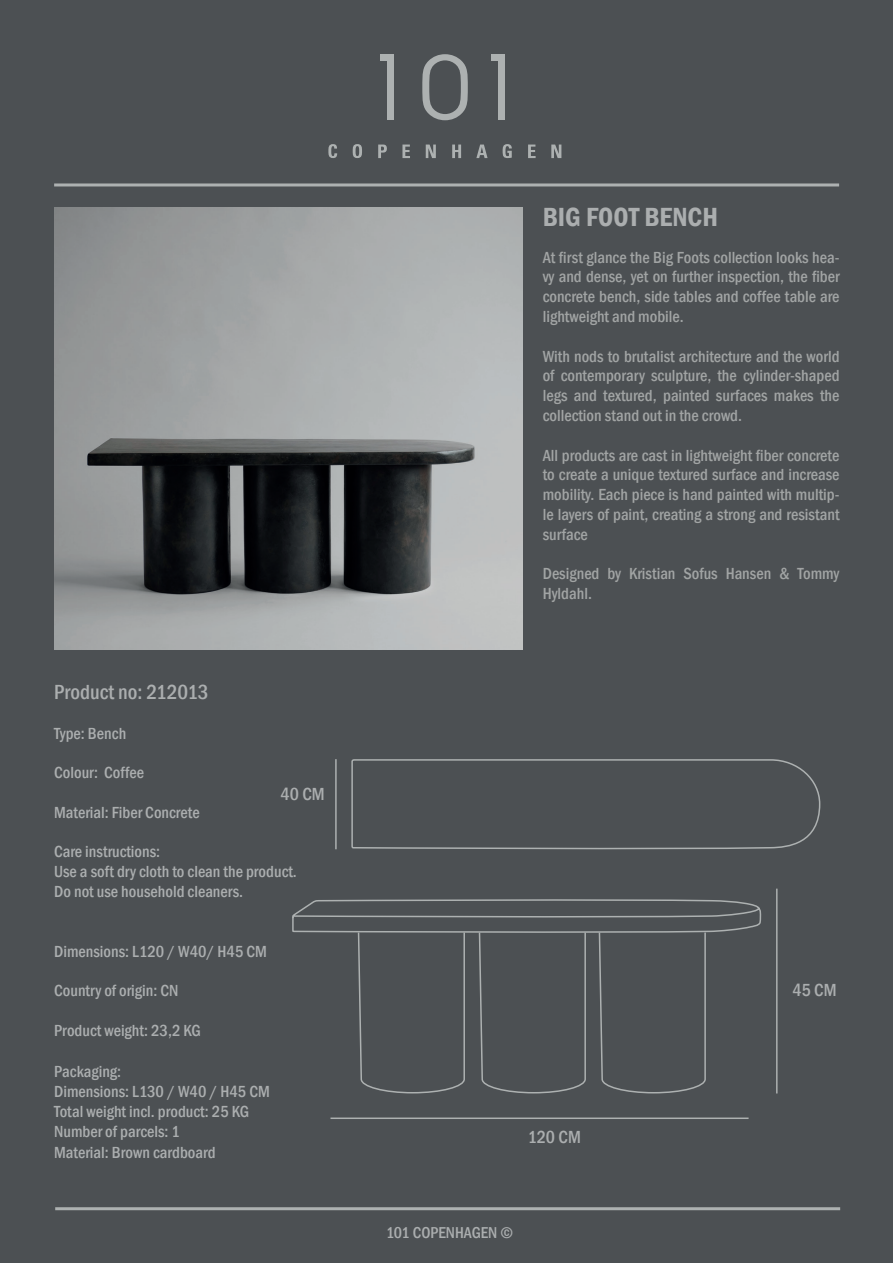
<style>
.page{position:relative;width:893px;height:1263px;background:#4c5053}
.page>*{position:absolute;margin:0;border:0;box-sizing:border-box;transform-origin:0 0}
.t1{font:600 condensed 27px "Franklin Gothic";color:#abaeaf}
.t2{font:500 condensed 21px "Franklin Gothic";color:#abaeaf}
.t3{font:500 condensed 18px "Franklin Gothic";color:#abaeaf}
.t4{font:500 condensed 16.5px/19.8px "Franklin Gothic";color:#a1a4a4;text-align:justify}
.t5{font:500 condensed 16.5px/19.8px "Franklin Gothic";color:#abaeaf}
.t6{font:500 condensed 16.2px "Franklin Gothic";color:#abaeaf}
</style>
<div class="page">
<img style="left:54px;top:207px;width:469px;height:442px">
<svg style="left:422px;top:54px;width:46px;height:66px"></svg>
<div style="left:498px;top:58px;width:6px;height:62px;background:#adb1b1"></div>
<div style="left:491px;top:54px;width:13px;height:7px;background:#adb1b1"></div>
<div style="left:387px;top:58px;width:7px;height:62px;background:#adb1b1"></div>
<div style="left:380px;top:54px;width:13px;height:7px;background:#adb1b1"></div>
<svg style="left:328px;top:144px;width:9px;height:14px"></svg>
<svg style="left:353px;top:144px;width:9px;height:14px"></svg>
<svg style="left:378px;top:145px;width:9px;height:13px"></svg>
<svg style="left:402px;top:145px;width:8px;height:13px"></svg>
<svg style="left:426px;top:145px;width:10px;height:13px"></svg>
<svg style="left:452px;top:145px;width:9px;height:13px"></svg>
<svg style="left:476px;top:145px;width:12px;height:13px"></svg>
<svg style="left:503px;top:144px;width:9px;height:14px"></svg>
<svg style="left:528px;top:145px;width:8px;height:13px"></svg>
<svg style="left:551px;top:145px;width:10px;height:13px"></svg>
<hr style="left:54px;top:183px;width:785px;height:3px;background:#adb1b1">
<hr style="left:55px;top:1207px;width:785px;height:3px;background:#adb1b1">
<hr style="left:776px;top:889px;width:2px;height:204px;background:#adb1b1">
<hr style="left:330px;top:1117px;width:419px;height:2px;background:#adb1b1">
<svg style="left:292px;top:899px;width:470px;height:34px"></svg>
<svg style="left:357px;top:931px;width:350px;height:163px"></svg>
<svg style="left:351px;top:759px;width:470px;height:90px"></svg>
<hr style="left:335px;top:759px;width:2px;height:90px;background:#adb1b1">
<p class="t2" style="left:54px;top:678px;width:156px">Product no: 212013</p>
<p class="t5" style="left:54px;top:723px;width:74px">Type: Bench</p>
<p class="t5" style="left:54px;top:763px;width:91px">Colour: Coffee</p>
<p class="t5" style="left:54px;top:802px;width:147px">Material: Fiber Concrete</p>
<p class="t5" style="left:54px;top:842px;width:244px">Care instructions:<br>Use a soft dry cloth to clean the product.<br>Do not use household cleaners.</p>
<p class="t3" style="left:281px;top:782px;width:46px">40 CM</p>
<p class="t5" style="left:54px;top:941px;width:214px">Dimensions: L120 / W40/ H45 CM</p>
<p class="t5" style="left:54px;top:980px;width:126px">Country of origin: CN</p>
<p class="t5" style="left:54px;top:1020px;width:148px">Product weight: 23,2 KG</p>
<p class="t5" style="left:54px;top:1061px;width:217px">Packaging:<br>Dimensions: L130 / W40 / H45 CM<br>Total weight incl. product: 25 KG<br>Number of parcels: 1</p>
<p class="t5" style="left:54px;top:1142px;width:163px">Material: Brown cardboard</p>
<h1 class="t1" style="left:543px;top:199px;width:177px">BIG FOOT BENCH</h1>
<p class="t4" style="left:543px;top:247px;width:298px">At first glance the Big Foots collection looks hea&shy;vy and dense, yet on further inspection, the fiber concrete bench, side tables and coffee table are lightweight and mobile.</p>
<p class="t4" style="left:543px;top:346px;width:298px">With nods to brutalist architecture and the world of contemporary sculpture, the cylinder-shaped legs and textured, painted surfaces makes the collection stand out in the crowd.</p>
<p class="t4" style="left:543px;top:445px;width:298px">All products are cast in lightweight fiber concrete to create a unique textured surface and increase mobility. Each piece is hand painted with multip&shy;le layers of paint, creating a strong and resistant surface</p>
<p class="t4" style="left:543px;top:564px;width:298px">Designed by Kristian Sofus Hansen &amp; Tommy<br>Hyldahl.</p>
<p class="t3" style="left:528px;top:1125px;width:55px">120 CM</p>
<p class="t6" style="left:386px;top:1222px;width:128px">101 COPENHAGEN ©</p>
<p class="t3" style="left:792px;top:978px;width:46px">45 CM</p>
</div>
